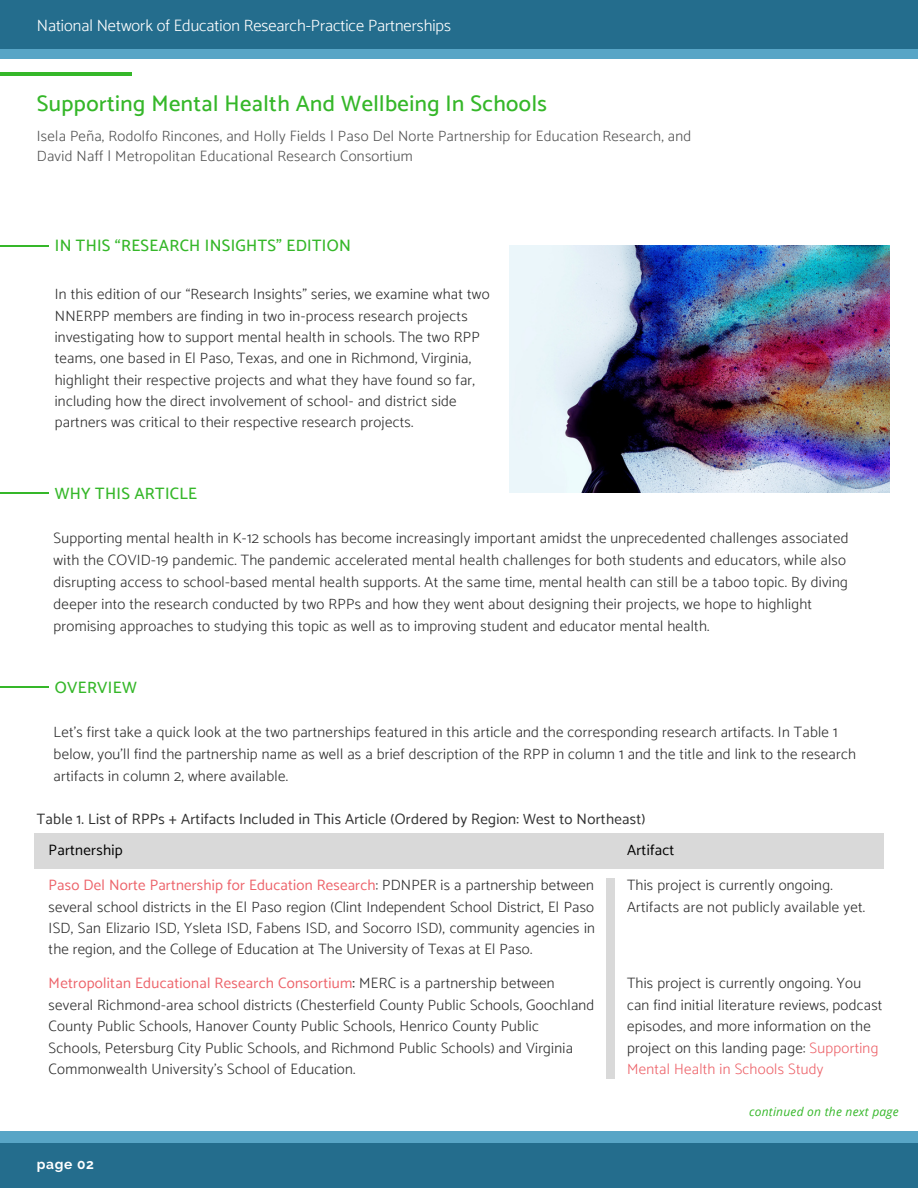
<style>
.page{position:relative;width:918px;height:1188px;background:#fff}
.page>*{position:absolute;margin:0;border:0;box-sizing:border-box;transform-origin:0 0}
.t1{font:500 22.5px "Catamaran";letter-spacing:.02em;color:#35b729}
.t2{font:300 16.5px "Catamaran";color:#fff}
.t3{font:500 16.5px "Catamaran";letter-spacing:.02em;color:#35b729}
.t4{font:300 15px/21.3px "Catamaran";letter-spacing:.02em;color:#2f2f2f}
.t5{font:300 15px/20.1px "Catamaran";letter-spacing:.02em;color:#545454}
.t6{font:15px "Catamaran";letter-spacing:.02em;color:#2f2f2f}
.t7{font:15px "Catamaran";letter-spacing:.02em;color:#000}
.t8{font:700 13.8px "Raleway";letter-spacing:.05em;color:#fff}
.t9{font:italic 12px "Open Sans";letter-spacing:.02em;color:#35b729}
.s1{font-weight:400;color:#ed636a}
.s2{font-weight:400}
.s3{color:#ed636a}
</style>
<div class="page">
<div style="left:11px;top:1132px;width:907px;height:56px;background:#58a5c6"></div>
<div style="left:0;top:1132px;width:28px;height:56px;background:#58a5c6"></div>
<div style="left:0;top:0;width:918px;height:58px;background:#58a5c6"></div>
<div style="left:0;top:0;width:918px;height:49px;background:#246d8d"></div>
<div style="left:7px;top:1144px;width:911px;height:44px;background:#246d8d"></div>
<div style="left:0;top:1144px;width:25px;height:44px;background:#246d8d"></div>
<hr style="left:0;top:73px;width:132px;height:3px;background:#35b729">
<hr style="left:0;top:245px;width:49px;height:1px;background:#35b729">
<hr style="left:0;top:493px;width:49px;height:1px;background:#35b729">
<hr style="left:0;top:687px;width:49px;height:1px;background:#35b729">
<div style="left:606px;top:878px;width:9px;height:200px;background:#d9d9d9"></div>
<div style="left:35px;top:833px;width:849px;height:36px;background:#d9d9d9"></div>
<img style="left:510px;top:246px;width:380px;height:246px">
<p class="t2" style="left:37px;top:15px;width:416px">National Network of Education Research-Practice Partnerships</p>
<h1 class="t1" style="left:37px;top:90px;width:512px">Supporting Mental Health And Wellbeing In Schools</h1>
<p class="t5" style="left:37px;top:126px;width:656px">Isela Peña, Rodolfo Rincones, and Holly Fields | Paso Del Norte Partnership for Education Research, and<br>David Naff | Metropolitan Educational Research Consortium</p>
<p class="t3" style="left:55px;top:236px;width:298px">IN THIS “RESEARCH INSIGHTS” EDITION</p>
<p class="t4" style="left:55px;top:283px;width:436px">In this edition of our “Research Insights” series, we examine what two NNERPP members are finding in two in-process research projects investigating how to support mental health in schools. The two RPP teams, one based in El Paso, Texas, and one in Richmond, Virginia, highlight their respective projects and what they have found so far, including how the direct involvement of school- and district side partners was critical to their respective research projects.</p>
<p class="t3" style="left:55px;top:484px;width:144px">WHY THIS ARTICLE</p>
<p class="t4" style="left:54px;top:527px;width:796px;line-height:22px">Supporting mental health in K-12 schools has become increasingly important amidst the unprecedented challenges associated with the COVID-19 pandemic. The pandemic accelerated mental health challenges for both students and educators, while also disrupting access to school-based mental health supports. At the same time, mental health can still be a taboo topic. By diving deeper into the research conducted by two RPPs and how they went about designing their projects, we hope to highlight promising approaches to studying this topic as well as to improving student and educator mental health.</p>
<p class="t3" style="left:55px;top:677px;width:84px">OVERVIEW</p>
<p class="t4" style="left:54px;top:721px;width:804px;line-height:22px">Let’s first take a quick look at the two partnerships featured in this article and the corresponding research artifacts. In Table 1 below, you’ll find the partnership name as well as a brief description of the RPP in column 1 and the title and link to the research artifacts in column 2, where available.</p>
<p class="t6" style="left:37px;top:810px;width:610px">Table 1. List of RPPs + Artifacts Included in This Article (Ordered by Region: West to Northeast)</p>
<p class="t7" style="left:49px;top:841px;width:75px">Partnership</p>
<p class="t7" style="left:627px;top:841px;width:49px">Artifact</p>
<p class="t4" style="left:49px;top:875px;width:548px;text-align:justify"><span class="s1">Paso Del Norte Partnership for Education Research</span>: PDNPER is a partnership between several school districts in the El Paso region (Clint Independent School District, El Paso ISD, San Elizario ISD, Ysleta ISD, Fabens ISD, and Socorro ISD), community agencies in the region, and the College of Education at The University of Texas at El Paso.</p>
<p class="t4" style="left:627px;top:875px;width:240px">This project is currently ongoing.<br>Artifacts are not publicly available yet.</p>
<p class="t4" style="left:49px;top:973px;width:547px"><span class="s1">Metropolitan Educational Research Consortium</span><span class="s2">:</span> MERC is a partnership between several Richmond-area school districts (Chesterfield County Public Schools, Goochland County Public Schools, Hanover County Public Schools, Henrico County Public Schools, Petersburg City Public Schools, and Richmond Public Schools) and Virginia Commonwealth University’s School of Education.</p>
<p class="t4" style="left:627px;top:973px;width:257px">This project is currently ongoing. You can find initial literature reviews, podcast episodes, and more information on the project on this landing page: <span class="s3">Supporting Mental Health in Schools Study</span></p>
<p class="t8" style="left:37px;top:1156px;width:59px">page 02</p>
<p class="t9" style="left:749px;top:1103px;width:151px">continued on the next page</p>
</div>
